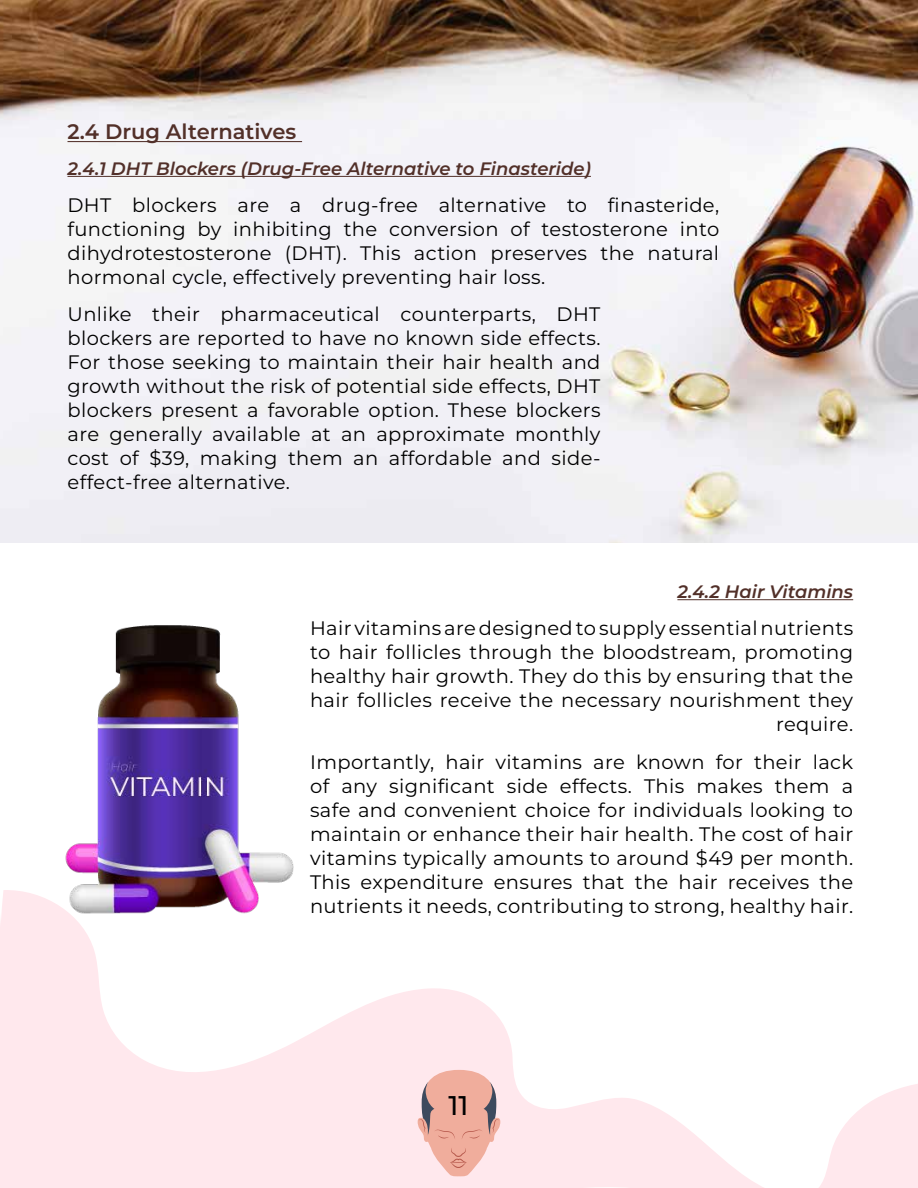
<style>
.page{position:relative;width:918px;height:1188px;background:#fff}
.page>*{position:absolute;margin:0;border:0;box-sizing:border-box;transform-origin:0 0}
.t1{font:500 27px "Montserrat";color:#000}
.t2{font:600 21px "Montserrat";color:#523029}
.t3{font:19.5px/24px "Montserrat";letter-spacing:.02em;color:#000;text-align:justify}
.t4{font:italic 600 18px "Montserrat";color:#523029}
</style>
<div class="page">
<svg style="left:0;top:890px;width:918px;height:298px"></svg>
<svg style="left:407px;top:1070px;width:104px;height:107px;background:#edc0ba"></svg>
<img style="left:0;top:1px;width:918px;height:541px">
<hr style="left:68px;top:141px;width:234px;height:1px;background:#523029">
<hr style="left:68px;top:176px;width:523px;height:1px;background:#523029">
<hr style="left:677px;top:599px;width:176px;height:1px;background:#523029">
<img style="left:52px;top:625px;width:245px;height:304px">
<p class="t2" style="left:68px;top:118px;width:230px">2.4 Drug Alternatives</p>
<p class="t4" style="left:68px;top:156px;width:525px">2.4.1 DHT Blockers (Drug-Free Alternative to Finasteride)</p>
<p class="t3" style="left:68px;top:193px;width:653px">DHT blockers are a drug-free alternative to finasteride, functioning by inhibiting the conversion of testosterone into dihydrotestosterone (DHT). This action preserves the natural hormonal cycle, effectively preventing hair loss.</p>
<p class="t3" style="left:68px;top:302px;width:535px">Unlike their pharmaceutical counterparts, DHT blockers are reported to have no known side effects.<br>For those seeking to maintain their hair health and growth without the risk of potential side effects, DHT blockers present a favorable option. These blockers are generally available at an approximate monthly cost of $39, making them an affordable and side&shy;effect-free alternative.</p>
<p class="t4" style="left:677px;top:580px;width:177px">2.4.2 Hair Vitamins</p>
<p class="t3" style="left:310px;top:616px;width:545px;text-align:right">Hair vitamins are designed to supply essential nutrients to hair follicles through the bloodstream, promoting healthy hair growth. They do this by ensuring that the hair follicles receive the necessary nourishment they require.</p>
<p class="t3" style="left:310px;top:750px;width:545px">Importantly, hair vitamins are known for their lack of any significant side effects. This makes them a safe and convenient choice for individuals looking to maintain or enhance their hair health. The cost of hair vitamins typically amounts to around $49 per month.<br>This expenditure ensures that the hair receives the nutrients it needs, contributing to strong, healthy hair.</p>
<h1 class="t1" style="left:448px;top:1087px;width:21px">11</h1>
</div>
